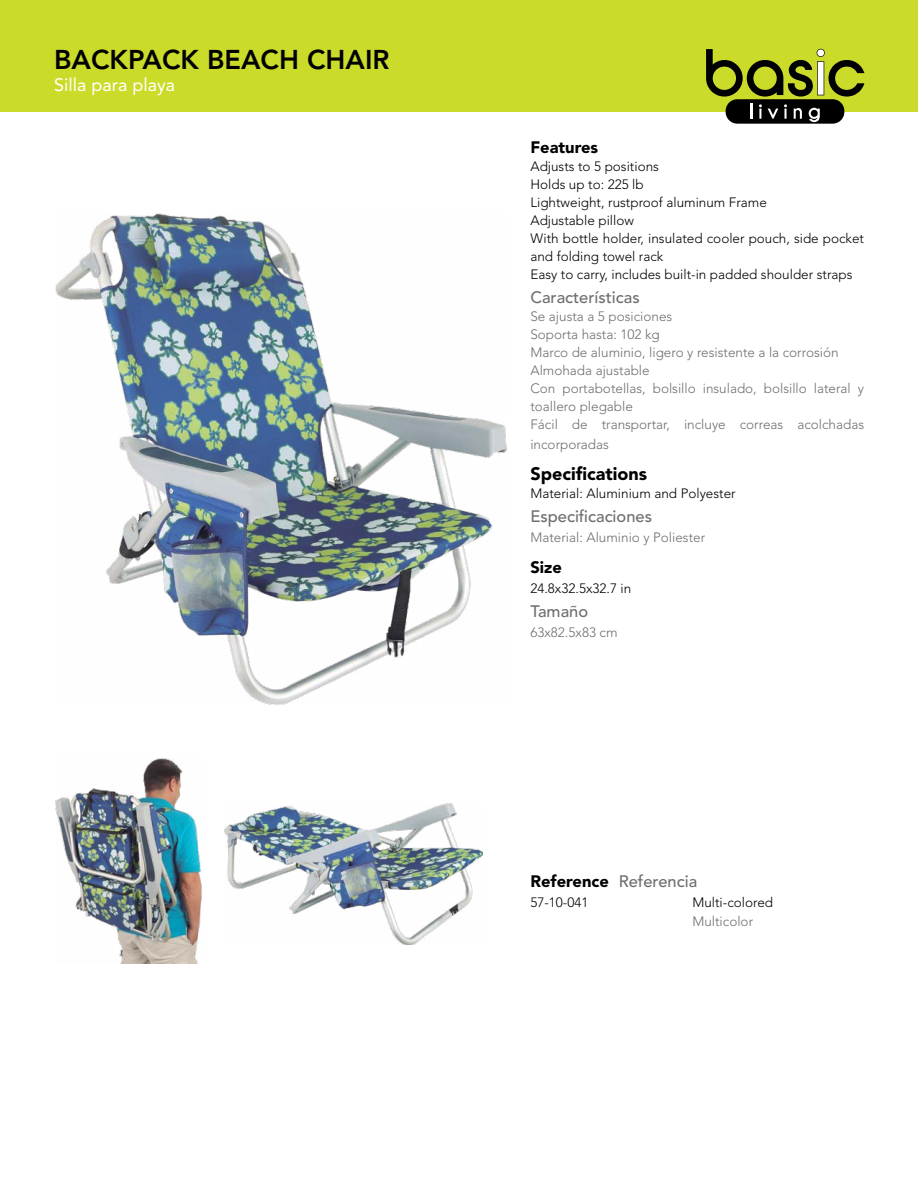
<style>
.page{position:relative;width:918px;height:1188px;background:#fff}
.page>*{position:absolute;margin:0;border:0;box-sizing:border-box;transform-origin:0 0}
.t1{font:800 27px "Avenir LT Std";color:#000}
.t2{font:18px "Avenir LT Std";color:#fff}
.t3{font:900 18px "Avenir LT Std";color:#000}
.t4{font:500 16.5px "Avenir LT Std";color:#6d6e71}
.t5{font:900 16.5px "Avenir LT Std";color:#000}
.t6{font:300 13.5px/18px "Avenir LT Std";color:#6d6e71}
.t7{font:300 13.5px/18px "Avenir LT Std";color:#000}
.s1{font-weight:900;color:#000}
</style>
<div class="page">
<div style="left:0;top:0;width:918px;height:111px;background:#cbdb2a"></div>
<svg style="left:706px;top:49px;width:158px;height:48px"></svg>
<div style="left:726px;top:99px;width:118px;height:25px;background:#000;border-radius:12px"></div>
<svg style="left:750px;top:103px;width:2px;height:16px"></svg>
<svg style="left:759px;top:104px;width:3px;height:15px"></svg>
<svg style="left:768px;top:109px;width:10px;height:10px"></svg>
<svg style="left:784px;top:104px;width:3px;height:15px"></svg>
<svg style="left:794px;top:108px;width:8px;height:11px"></svg>
<svg style="left:809px;top:108px;width:11px;height:14px"></svg>
<img style="left:55px;top:213px;width:452px;height:491px">
<img style="left:224px;top:804px;width:259px;height:140px">
<img style="left:55px;top:759px;width:147px;height:205px">
<h1 class="t1" style="left:54px;top:44px;width:337px">BACKPACK BEACH CHAIR</h1>
<h2 class="t2" style="left:54px;top:74px;width:123px">Silla para playa</h2>
<p class="t5" style="left:530px;top:137px;width:69px">Features</p>
<p class="t7" style="left:530px;top:157px;width:335px">Adjusts to 5 positions<br>Holds up to: 225 lb<br>Lightweight, rustproof aluminum Frame<br>Adjustable pillow<br>With bottle holder, insulated cooler pouch, side pocket and folding towel rack<br>Easy to carry, includes built-in padded shoulder straps</p>
<p class="t4" style="left:530px;top:288px;width:111px">Características</p>
<p class="t6" style="left:530px;top:307px;width:335px">Se ajusta a 5 posiciones<br>Soporta hasta: 102 kg<br>Marco de aluminio, ligero y resistente a la corrosión Almohada ajustable<br>Con portabotellas, bolsillo insulado, bolsillo lateral y toallero plegable<br>Fácil de transportar, incluye correas acolchadas</p>
<p class="t6" style="left:530px;top:435px;width:80px">incorporadas</p>
<h2 class="t3" style="left:530px;top:463px;width:118px">Specifications</h2>
<p class="t7" style="left:530px;top:485px;width:207px">Material: Aluminium and Polyester</p>
<p class="t4" style="left:530px;top:507px;width:123px">Especificaciones</p>
<p class="t6" style="left:530px;top:528px;width:176px">Material: Aluminio y Poliester</p>
<p class="t5" style="left:530px;top:558px;width:33px">Size</p>
<p class="t7" style="left:530px;top:579px;width:102px">24.8x32.5x32.7 in</p>
<p class="t4" style="left:530px;top:602px;width:59px">Tamaño</p>
<p class="t6" style="left:530px;top:623px;width:89px">63x82.5x83 cm</p>
<p class="t4" style="left:530px;top:872px;width:168px"><span class="s1">Reference</span> Referencia</p>
<p class="t7" style="left:530px;top:893px;width:60px">57-10-041</p>
<p class="t7" style="left:692px;top:893px;width:82px">Multi-colored</p>
<p class="t6" style="left:692px;top:913px;width:62px">Multicolor</p>
</div>
